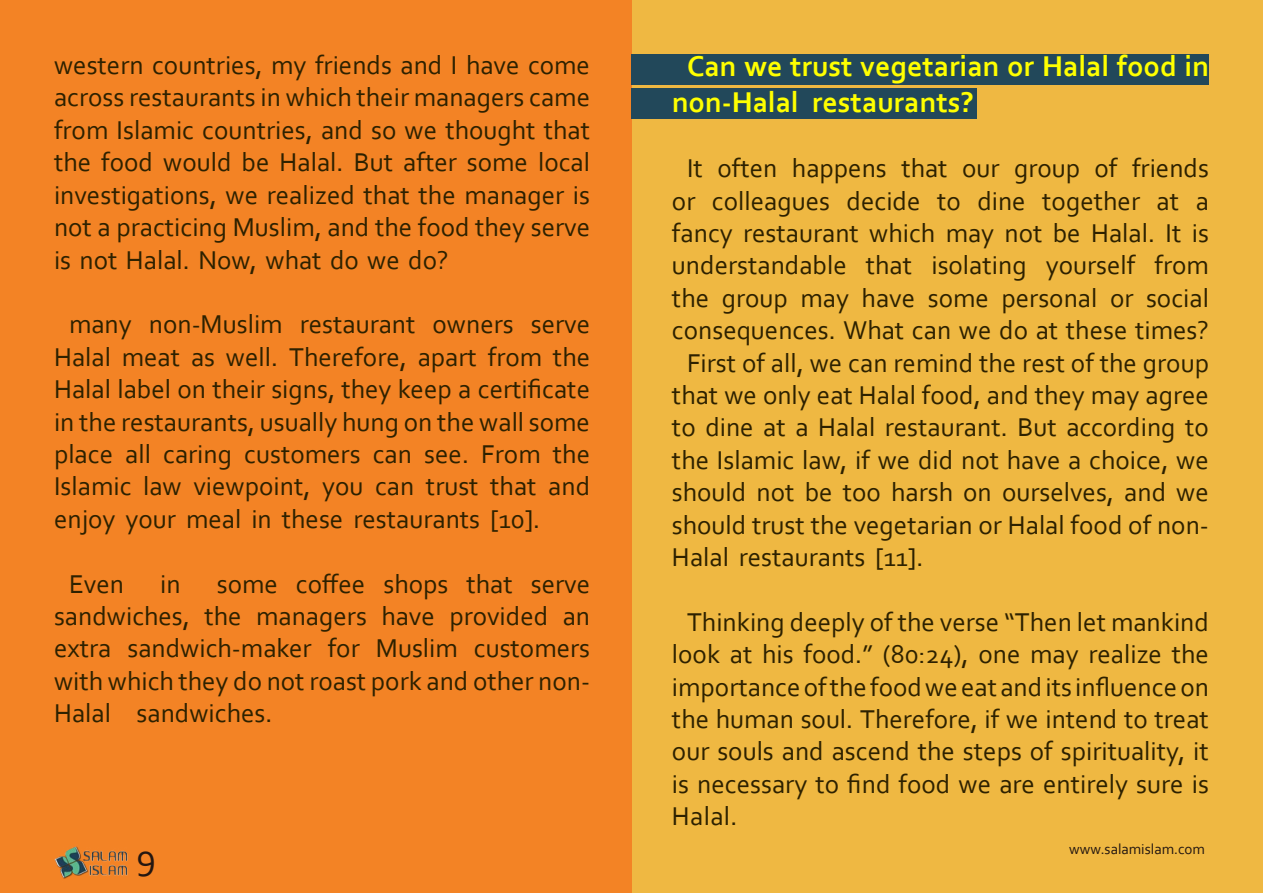
<style>
.page{position:relative;width:1263px;height:893px;background:#fff}
.page>*{position:absolute;margin:0;border:0;box-sizing:border-box;transform-origin:0 0}
.t1{font:37.5px "Corbel";color:#241711}
.t2{font:700 30px/36px "Corbel";color:#ff0}
.t3{font:27px/32.4px "Corbel";color:#2d2100;text-align:justify}
.t4{font:15px "Corbel";color:#241711}
</style>
<div class="page">
<div style="left:630px;top:0;width:633px;height:893px;background:#efb842"></div>
<div style="left:0;top:0;width:631px;height:893px;background:#f38325"></div>
<img style="left:55px;top:846px;width:73px;height:33px">
<div style="left:631px;top:54px;width:578px;height:31px;background:#22485a"></div>
<div style="left:631px;top:88px;width:345px;height:31px;background:#22485a"></div>
<p class="t3" style="left:54px;top:48px;width:538px">western countries, my friends and I have come across restaurants in which their managers came from Islamic countries, and so we thought that the food would be Halal. But after some local investigations, we realized that the manager is not a practicing Muslim, and the food they serve is not Halal. Now, what do we do?</p>
<p class="t3" style="left:54px;top:307px;width:538px;text-indent:15px">many non-Muslim restaurant owners serve Halal meat as well. Therefore, apart from the Halal label on their signs, they keep a certificate in the restaurants, usually hung on the wall some place all caring customers can see. From the Islamic law viewpoint, you can trust that and enjoy your meal in these restaurants [10].</p>
<p class="t3" style="left:54px;top:567px;width:538px;text-indent:163px">some coffee shops that serve sandwiches, the managers have provided an extra sandwich-maker for Muslim customers with which they do not roast pork and other non-Halal sandwiches.</p>
<p class="t3" style="left:69px;top:567px;width:57px">Even</p>
<p class="t3" style="left:160px;top:567px;width:22px">in</p>
<h1 class="t1" style="left:136px;top:833px;width:21px">9</h1>
<p class="t2" style="left:672px;top:48px;width:538px;text-indent:15px">Can we trust vegetarian or Halal food in non-Halal restaurants?</p>
<p class="t3" style="left:687px;top:151px;width:523px">It often happens that our group of friends</p>
<p class="t3" style="left:672px;top:184px;width:538px">or colleagues decide to dine together at a</p>
<p class="t3" style="left:672px;top:216px;width:538px">fancy restaurant which may not be Halal. It is</p>
<p class="t3" style="left:672px;top:248px;width:538px">understandable that isolating yourself from</p>
<p class="t3" style="left:672px;top:281px;width:538px">the group may have some personal or social</p>
<p class="t3" style="left:672px;top:313px;width:538px">consequences. What can we do at these times?</p>
<p class="t3" style="left:687px;top:346px;width:523px">First of all, we can remind the rest of the group</p>
<p class="t3" style="left:672px;top:378px;width:538px">that we only eat Halal food, and they may agree</p>
<p class="t3" style="left:672px;top:410px;width:538px">to dine at a Halal restaurant. But according to</p>
<p class="t3" style="left:672px;top:443px;width:538px">the Islamic law, if we did not have a choice, we</p>
<p class="t3" style="left:672px;top:475px;width:538px">should not be too harsh on ourselves, and we</p>
<p class="t3" style="left:672px;top:508px;width:538px">should trust the vegetarian or Halal food of non-</p>
<p class="t3" style="left:672px;top:540px;width:253px">Halal restaurants [11].</p>
<p class="t3" style="left:672px;top:605px;width:538px;text-indent:15px">Thinking deeply of the verse “Then let mankind look at his food.” (80:24), one may realize the importance of the food we eat and its influence on the human soul. Therefore, if we intend to treat our souls and ascend the steps of spirituality, it is necessary to find food we are entirely sure is Halal.</p>
<p class="t4" style="left:1069px;top:840px;width:137px">www.salamislam.com</p>
</div>
